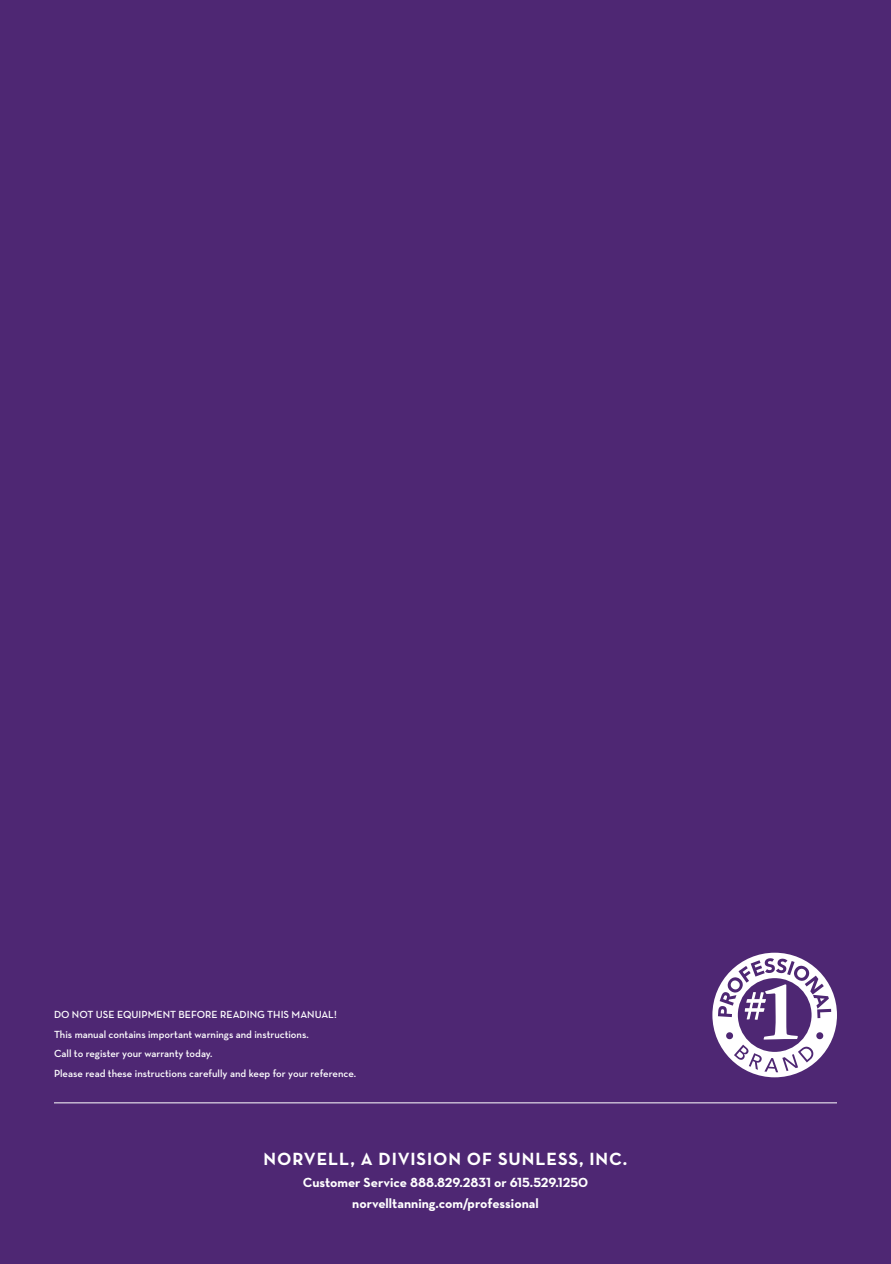
<style>
.page{position:relative;width:891px;height:1264px;background:#4e2773}
.page>*{position:absolute;margin:0;border:0;box-sizing:border-box;transform-origin:0 0}
.t1{font:700 18px "Neutra Text";letter-spacing:.05em;color:#fff}
.t2{font:13.5px "Neutra Text Bold Alt";color:#fff}
.t3{font:700 13.5px "Neutra Text";color:#fff}
.t4{font:600 10.5px "Neutra Text";color:#fff}
.s1{font-family:"Neutra Text";font-weight:700}
</style>
<div class="page">
<svg style="left:712px;top:952px;width:125px;height:125px"></svg>
<hr style="left:54px;top:1102px;width:783px;height:1px;background:#fff">
<p class="t4" style="left:54px;top:1008px;width:284px">DO NOT USE EQUIPMENT BEFORE READING THIS MANUAL!</p>
<p class="t4" style="left:54px;top:1027px;width:256px">This manual contains important warnings and instructions.</p>
<p class="t4" style="left:54px;top:1047px;width:160px">Call to register your warranty today.</p>
<p class="t4" style="left:54px;top:1066px;width:304px">Please read these instructions carefully and keep for your reference.</p>
<p class="t1" style="left:264px;top:1147px;width:365px">NORVELL, A DIVISION OF SUNLESS, INC.</p>
<p class="t2" style="left:303px;top:1174px;width:287px"><span class="s1">Customer Service</span> 888.829.2831 <span class="s1">or</span> 615.529.1250</p>
<p class="t3" style="left:352px;top:1195px;width:188px">norvelltanning.com/professional</p>
</div>
